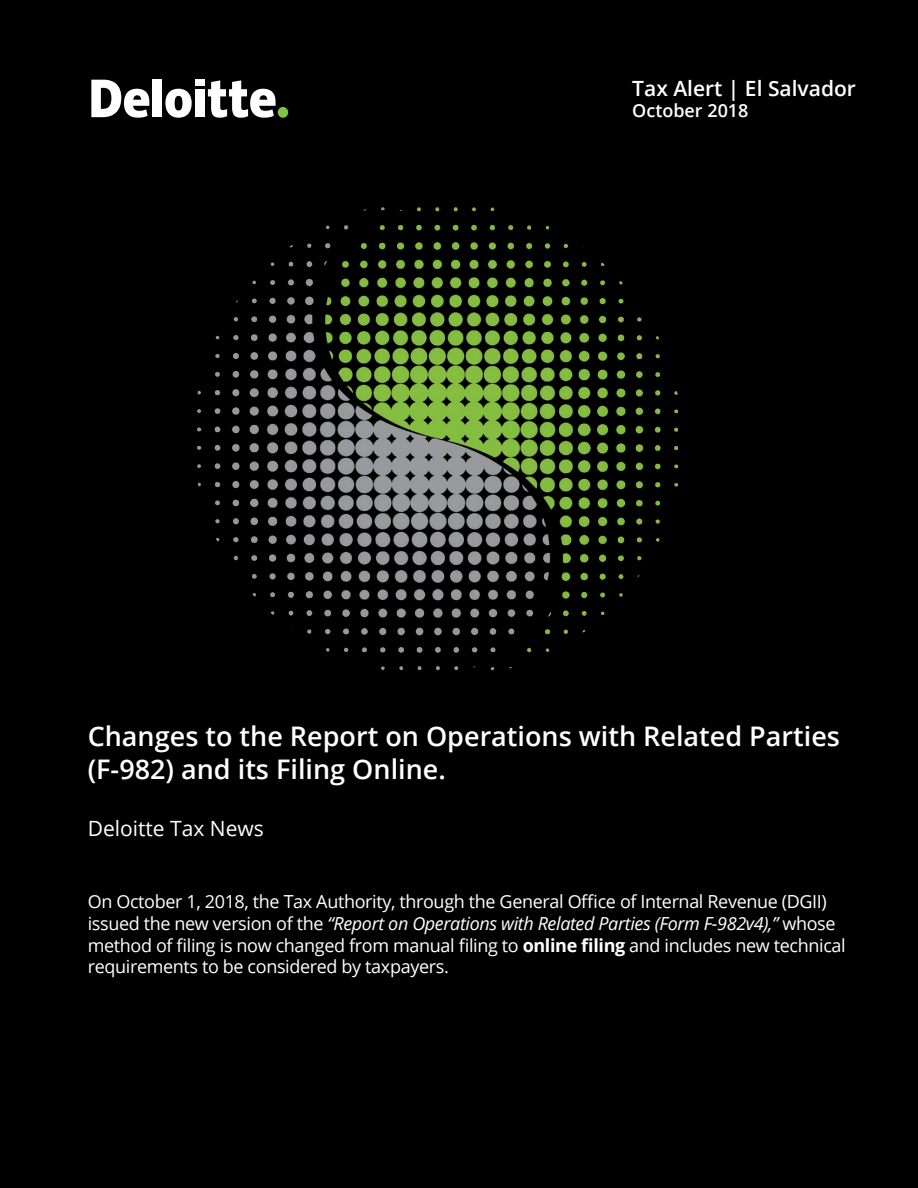
<style>
.page{position:relative;width:918px;height:1188px;background:#000}
.page>*{position:absolute;margin:0;border:0;box-sizing:border-box;transform-origin:0 0}
.t1{font:600 27px/32.4px "Open Sans";color:#fff}
.t2{font:600 21px "Open Sans";color:#fff}
.t3{font:21px "Open Sans";color:#fff}
.t4{font:18px/21.6px "Open Sans";letter-spacing:-.02em;color:#fff}
.t5{font:600 18px "Open Sans";color:#fff}
.s1{font-style:italic}
.s2{font-weight:700}
</style>
<div class="page">
<img style="left:197px;top:198px;width:480px;height:481px">
<div style="left:278px;top:107px;width:10px;height:11px;background:#80c342;border-radius:50%"></div>
<div style="left:153px;top:80px;width:9px;height:37px;background:#fff"></div>
<svg style="left:165px;top:89px;width:27px;height:29px"></svg>
<div style="left:195px;top:89px;width:9px;height:28px;background:#fff"></div>
<div style="left:195px;top:80px;width:9px;height:6px;background:#fff"></div>
<svg style="left:208px;top:80px;width:68px;height:38px"></svg>
<svg style="left:91px;top:80px;width:58px;height:38px"></svg>
<p class="t2" style="left:632px;top:74px;width:225px">Tax Alert | El Salvador</p>
<p class="t5" style="left:632px;top:98px;width:118px">October 2018</p>
<h1 class="t1" style="left:88px;top:720px;width:754px">Changes to the Report on Operations with Related Parties (F-982) and its Filing Online.</h1>
<p class="t3" style="left:88px;top:814px;width:178px">Deloitte Tax News</p>
<p class="t4" style="left:88px;top:891px;width:760px">On October 1, 2018, the Tax Authority, through the General Office of Internal Revenue (DGII) issued the new version of the <span class="s1">“Report on Operations with Related Parties (Form F-982v4),”</span> whose method of filing is now changed from manual filing to <span class="s2">online filing</span> and includes new technical requirements to be considered by taxpayers.</p>
</div>
